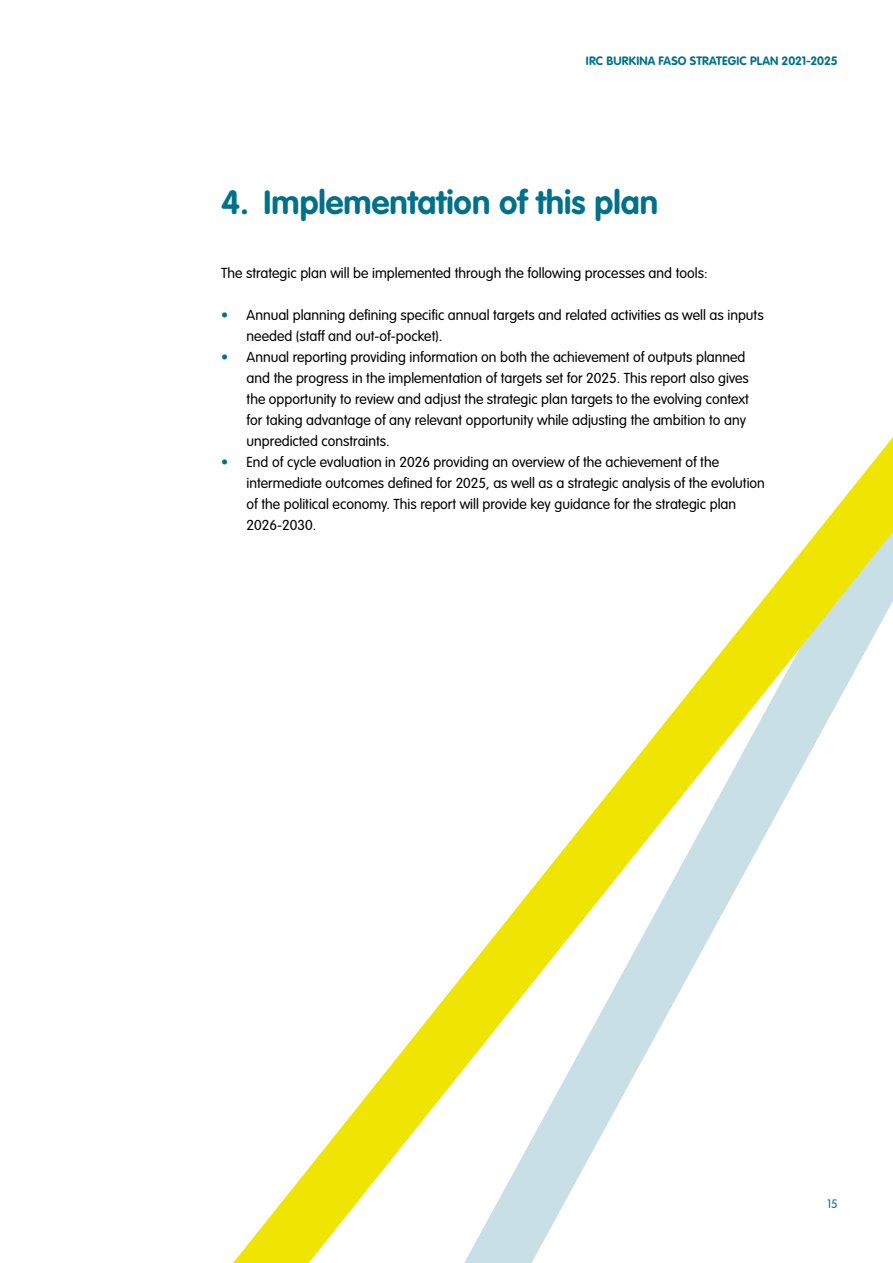
<style>
.page{position:relative;width:893px;height:1263px;background:#fff}
.page>*{position:absolute;margin:0;border:0;box-sizing:border-box;transform-origin:0 0}
.t1{font:700 33px "VAG Rounded Std";color:#007188}
.t2{font:300 14.25px/21px "VAG Rounded Std";color:#000}
.t3{font:700 12px "VAG Rounded Std";letter-spacing:.01em;color:#007188}
.t4{font:300 12px "VAG Rounded Std";color:#007188}
.s1{color:#007188}
</style>
<div class="page">
<svg style="left:233px;top:557px;width:660px;height:706px"></svg>
<p class="t3" style="left:586px;top:53px;width:253px">IRC BURKINA FASO STRATEGIC PLAN 2021-2025</p>
<h1 class="t1" style="left:221px;top:183px;width:438px">4. Implementation of this plan</h1>
<p class="t2" style="left:221px;top:262px;width:488px">The strategic plan will be implemented through the following processes and tools:</p>
<p class="t2" style="left:247px;top:304px;width:518px;text-indent:-26px"><span class="s1">•</span> Annual planning defining specific annual targets and related activities as well as inputs needed (staff and out-of-pocket).</p>
<p class="t2" style="left:247px;top:346px;width:504px;text-indent:-26px"><span class="s1">•</span> Annual reporting providing information on both the achievement of outputs planned and the progress in the implementation of targets set for 2025. This report also gives the opportunity to review and adjust the strategic plan targets to the evolving context for taking advantage of any relevant opportunity while adjusting the ambition to any unpredicted constraints.</p>
<p class="t2" style="left:247px;top:452px;width:520px;text-indent:-26px"><span class="s1">•</span> End of cycle evaluation in 2026 providing an overview of the achievement of the intermediate outcomes defined for 2025, as well as a strategic analysis of the evolution of the political economy. This report will provide key guidance for the strategic plan 2026-2030.</p>
<p class="t4" style="left:827px;top:1196px;width:12px">15</p>
</div>
